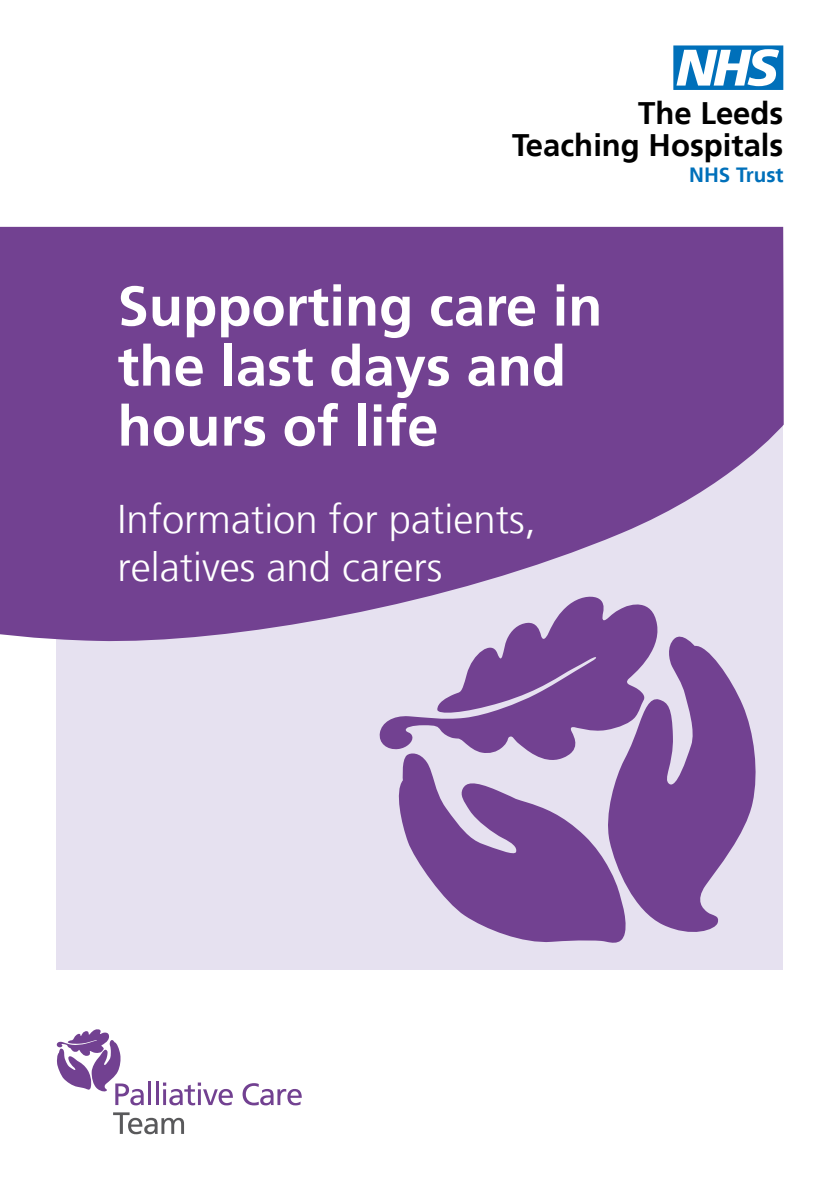
<style>
.page{position:relative;width:840px;height:1191px;background:#fff}
.page>*{position:absolute;margin:0;border:0;box-sizing:border-box;transform-origin:0 0}
.t1{font:62.2px "NHS";color:#0070ba}
.Cover_title_A{font:700 56px/60px "Frutiger LT";color:#fff}
.Cover_title_B{font:300 40px/48px "Frutiger LT";color:#fff}
.t2{font:700 31px "Frutiger LT";color:#000}
.t3{font:700 20.6px "Frutiger LT";color:#0070ba}
</style>
<div class="page">
<div style="left:57px;top:408px;width:725px;height:561px;background:#e6e1f0"></div>
<svg style="left:379px;top:644px;width:377px;height:299px;fill:#724191"></svg>
<svg style="left:0;top:227px;width:783px;height:417px;fill:#724191"></svg>
<svg style="left:56px;top:1029px;width:88px;height:76px"></svg>
<hr style="left:148px;top:1082px;width:3px;height:23px;background:#724191">
<hr style="left:155px;top:1082px;width:3px;height:23px;background:#724191">
<svg style="left:163px;top:1082px;width:70px;height:23px"></svg>
<svg style="left:242px;top:1083px;width:59px;height:22px"></svg>
<svg style="left:113px;top:1112px;width:71px;height:22px"></svg>
<p class="t1" style="left:673px;top:33px;width:111px">n</p>
<p class="t2" style="left:638px;top:95px;width:147px">The Leeds</p>
<p class="t2" style="left:512px;top:127px;width:273px">Teaching Hospitals</p>
<p class="t3" style="left:688px;top:162px;width:96px">NHS Trust</p>
<p class="Cover_title_A" style="left:117px;top:276px;width:486px">Supporting care in the last days and hours of life</p>
<p class="Cover_title_B" style="left:117px;top:496px;width:419px">Information for patients, relatives and carers</p>
</div>
